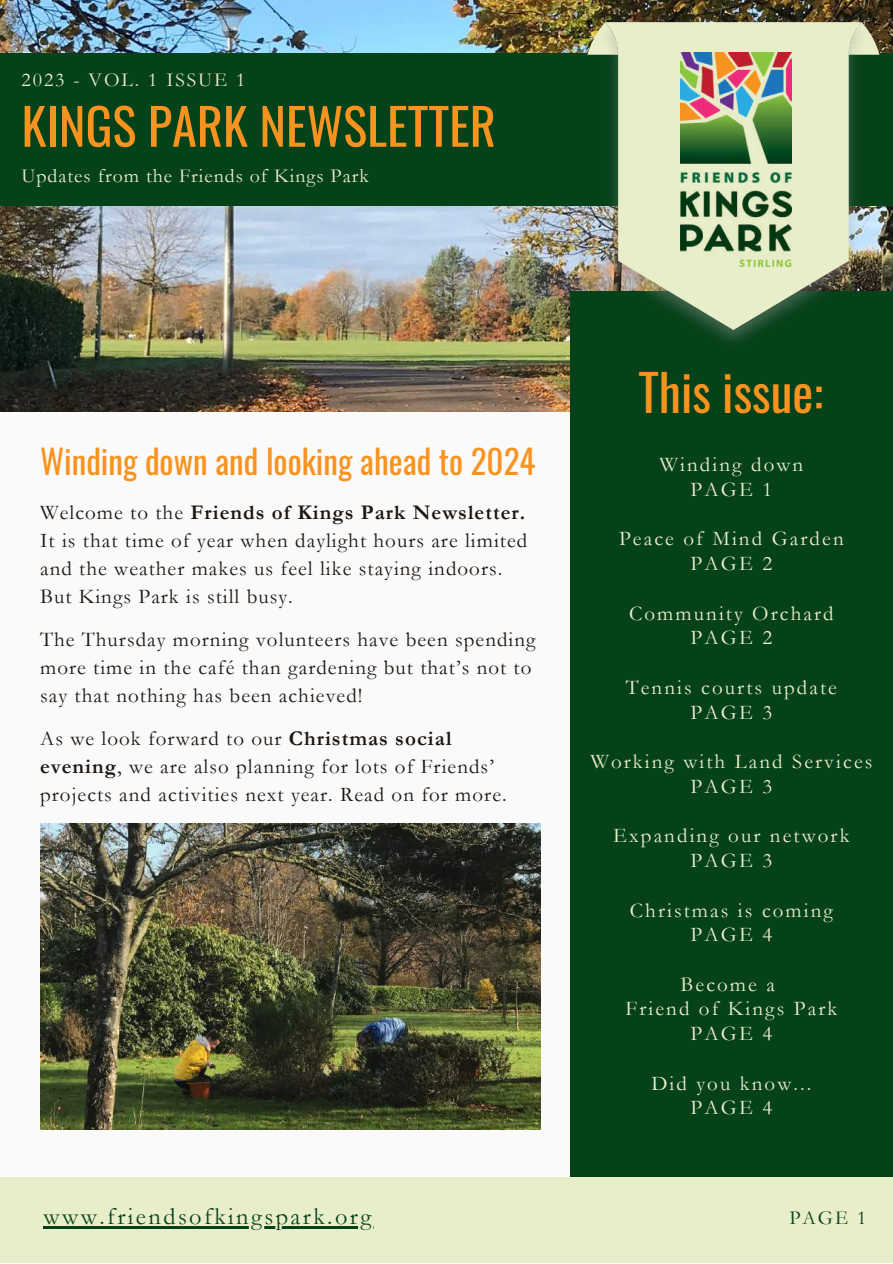
<style>
.page{position:relative;width:893px;height:1264px;background:#fff}
.page>*{position:absolute;margin:0;border:0;box-sizing:border-box;transform-origin:0 0}
.t1{font:50.4px "Oswald";color:#f7931e}
.t2{font:49.65px "Oswald";color:#f7931e}
.t3{font:33px "Oswald";color:#f7931e}
.t4{font:24.3px "Garamond";letter-spacing:.1em;color:#054119}
.t5{font:21px/28px "Garamond";letter-spacing:.05em;color:#1d1611}
.t6{font:21px/24.8px "Garamond";letter-spacing:.1em;color:#e9eeca;text-align:center}
.t7{font:19.8px "Garamond";letter-spacing:.05em;color:#e9eeca}
.t8{font:19.8px "Garamond";letter-spacing:.1em;color:#e9eeca}
.t9{font:19.8px "Garamond";color:#054119}
.s1{font-weight:700}
</style>
<div class="page">
<div style="left:0;top:0;width:892px;height:1262px;background:#fafafa"></div>
<img style="left:0;top:0;width:570px;height:412px">
<div style="left:570px;top:291px;width:322px;height:885px;background:#054119"></div>
<img style="left:40px;top:824px;width:501px;height:305px">
<div style="left:0;top:1176px;width:892px;height:86px;background:#e9eeca"></div>
<div style="left:0;top:53px;width:892px;height:153px;background:#054119"></div>
<img style="left:570px;top:0;width:322px;height:342px">
<svg style="left:605px;top:22px;width:256px;height:308px;fill:#e9eeca"></svg>
<img style="left:680px;top:53px;width:111px;height:214px">
<hr style="left:43px;top:1226px;width:331px;height:2px;background:#054119">
<p class="t8" style="left:21px;top:69px;width:225px">2023 - VOL. 1 ISSUE 1</p>
<h1 class="t1" style="left:21px;top:87px;width:476px">KINGS PARK NEWSLETTER</h1>
<p class="t7" style="left:21px;top:164px;width:349px">Updates from the Friends of Kings Park</p>
<h3 class="t3" style="left:40px;top:436px;width:497px">Winding down and looking ahead to 2024</h3>
<p class="t5" style="left:40px;top:498px;width:488px">Welcome to the <span class="s1">Friends of Kings Park Newsletter.<br></span>It is that time of year when daylight hours are limited and the weather makes us feel like staying indoors.<br>But Kings Park is still busy.</p>
<p class="t5" style="left:40px;top:625px;width:497px">The Thursday morning volunteers have been spending more time in the café than gardening but that’s not to say that nothing has been achieved!</p>
<p class="t5" style="left:40px;top:724px;width:468px">As we look forward to our <span class="s1">Christmas social evening</span>, we are also planning for lots of Friends’ projects and activities next year. Read on for more.</p>
<p class="t4" style="left:43px;top:1203px;width:329px">www.friendsofkingspark.org</p>
<h2 class="t2" style="left:638px;top:353px;width:186px">This issue:</h2>
<p class="t6" style="left:659px;top:452px;width:145px">Winding down<br>PAGE 1</p>
<p class="t6" style="left:619px;top:526px;width:226px">Peace of Mind Garden<br>PAGE 2</p>
<p class="t6" style="left:629px;top:601px;width:206px">Community Orchard<br>PAGE 2</p>
<p class="t6" style="left:625px;top:675px;width:213px">Tennis courts update<br>PAGE 3</p>
<p class="t6" style="left:590px;top:749px;width:283px">Working with Land Services<br>PAGE 3</p>
<p class="t6" style="left:613px;top:823px;width:238px">Expanding our network<br>PAGE 3</p>
<p class="t6" style="left:629px;top:897px;width:205px">Christmas is coming<br>PAGE 4</p>
<p class="t6" style="left:625px;top:972px;width:213px">Become a<br>Friend of Kings Park<br>PAGE 4</p>
<p class="t6" style="left:651px;top:1071px;width:161px">Did you know...<br>PAGE 4</p>
<p class="t9" style="left:789px;top:1207px;width:78px">PAGE 1</p>
</div>
